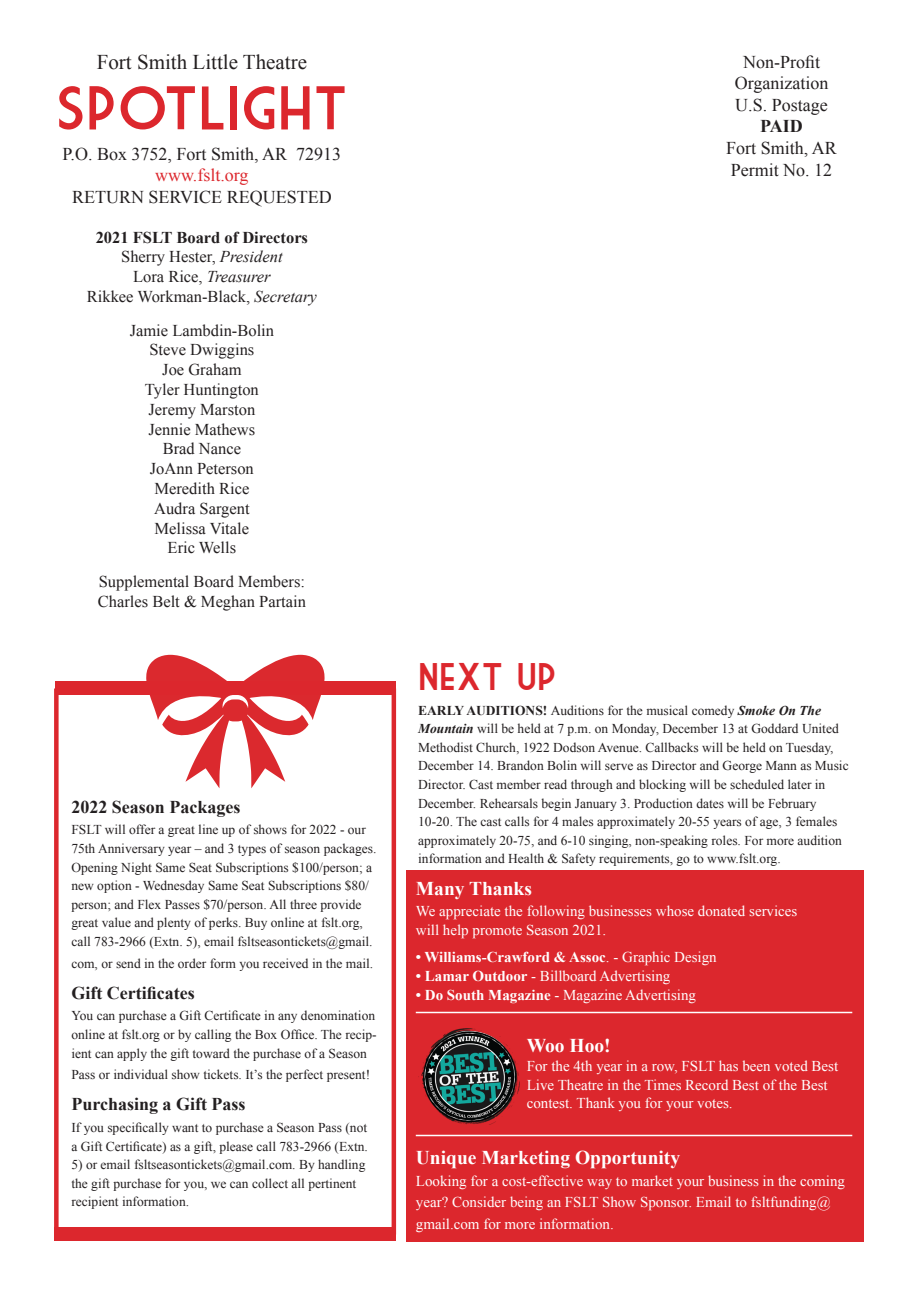
<style>
.page{position:relative;width:918px;height:1296px;background:#fff}
.page>*{position:absolute;margin:0;border:0;box-sizing:border-box;transform-origin:0 0}
.t1{font:59.85px "Market Deco";color:#dc272d}
.t2{font:37.5px "Market Deco";color:#dc272d}
.t3{font:21px "Times New Roman";color:#231f20}
.t4{font:700 19.5px "Times New Roman";color:#fff}
.t5{font:18px/21.6px "Times New Roman";color:#231f20;text-align:center}
.t6{font:700 18px "Times New Roman";color:#231f20}
.t7{font:18px "Times New Roman";color:#dc272d}
.t8{font:16.5px "Times New Roman";color:#231f20}
.t9{font:700 16.5px "Times New Roman";color:#231f20}
.t10{font:15px/18.6px "Times New Roman";color:#fff}
.t11{font:700 15px "Times New Roman";color:#fff}
.t12{font:13.5px/18.6px "Times New Roman";color:#231f20}
.s1{font-style:italic}
.s2{font-weight:700}
.s3{font-weight:700;font-style:italic}
.s4{font-weight:400}
</style>
<div class="page">
<svg style="left:146px;top:655px;width:179px;height:133px"></svg>
<div style="left:54px;top:1228px;width:342px;height:13px;background:#dc272d"></div>
<div style="left:55px;top:682px;width:341px;height:13px;background:#dc272d"></div>
<div style="left:407px;top:870px;width:457px;height:372px;background:#dc272d"></div>
<hr style="left:392px;top:688px;width:4px;height:546px;background:#dc272d">
<div style="left:54px;top:688px;width:5px;height:546px;background:#dc272d"></div>
<hr style="left:416px;top:1135px;width:436px;height:1px;background:#fff">
<hr style="left:416px;top:1012px;width:436px;height:1px;background:#fff">
<img style="left:418px;top:1029px;width:101px;height:95px">
<p class="t3" style="left:97px;top:47px;width:212px">Fort Smith Little Theatre</p>
<p class="t1" style="left:56px;top:75px;width:294px">SPOTLIGHT</p>
<p class="t5" style="left:63px;top:143px;width:280px">P.O. Box 3752, Fort Smith, AR 72913</p>
<p class="t7" style="left:155px;top:163px;width:95px">www.fslt.org</p>
<p class="t5" style="left:72px;top:186px;width:261px">RETURN SERVICE REQUESTED</p>
<p class="t9" style="left:96px;top:226px;width:214px">2021 FSLT Board of Directors</p>
<p class="t8" style="left:121px;top:246px;width:163px">Sherry Hester, <span class="s1">President</span></p>
<p class="t8" style="left:133px;top:266px;width:139px">Lora Rice, <span class="s1">Treasurer</span></p>
<p class="t8" style="left:87px;top:285px;width:232px">Rikkee Workman-Black, <span class="s1">Secretary</span></p>
<p class="t8" style="left:130px;top:319px;width:146px">Jamie Lambdin-Bolin</p>
<p class="t8" style="left:149px;top:339px;width:106px">Steve Dwiggins</p>
<p class="t8" style="left:162px;top:359px;width:81px">Joe Graham</p>
<p class="t8" style="left:145px;top:378px;width:115px">Tyler Huntington</p>
<p class="t8" style="left:149px;top:398px;width:108px">Jeremy Marston</p>
<p class="t8" style="left:149px;top:418px;width:108px">Jennie Mathews</p>
<p class="t8" style="left:163px;top:438px;width:80px">Brad Nance</p>
<p class="t8" style="left:150px;top:458px;width:106px">JoAnn Peterson</p>
<p class="t8" style="left:154px;top:477px;width:96px">Meredith Rice</p>
<p class="t8" style="left:154px;top:497px;width:97px">Audra Sargent</p>
<p class="t8" style="left:155px;top:517px;width:96px">Melissa Vitale</p>
<p class="t8" style="left:168px;top:537px;width:70px">Eric Wells</p>
<p class="t8" style="left:99px;top:570px;width:208px">Supplemental Board Members:</p>
<p class="t8" style="left:98px;top:590px;width:210px">Charles Belt &amp; Meghan Partain</p>
<p class="t6" style="left:71px;top:794px;width:171px">2022 Season Packages</p>
<p class="t12" style="left:71px;top:820px;width:307px">FSLT will offer a great line up of shows for 2022 - our 75th Anniversary year – and 3 types of season packages.<br>Opening Night Same Seat Subscriptions $100/person; a new option - Wednesday Same Seat Subscriptions $80/ person; and Flex Passes $70/person. All three provide great value and plenty of perks. Buy online at fslt.org, call 783-2966 (Extn. 5), email fsltseasontickets@gmail.</p>
<p class="t12" style="left:71px;top:954px;width:303px">com, or send in the order form you received in the mail.</p>
<p class="t6" style="left:71px;top:980px;width:125px">Gift Certificates</p>
<p class="t12" style="left:71px;top:1006px;width:307px;text-align:justify">You can purchase a Gift Certificate in any denomination online at fslt.org or by calling the Box Office. The recip&shy;ient can apply the gift toward the purchase of a Season</p>
<p class="t12" style="left:71px;top:1065px;width:300px">Pass or individual show tickets. It’s the perfect present!</p>
<p class="t6" style="left:71px;top:1092px;width:176px">Purchasing a Gift Pass</p>
<p class="t12" style="left:71px;top:1118px;width:298px">If you specifically want to purchase a Season Pass (not a Gift Certificate) as a gift, please call 783-2966 (Extn.</p>
<p class="t12" style="left:71px;top:1155px;width:296px">5) or email fsltseasontickets@gmail.com. By handling the gift purchase for you, we can collect all pertinent recipient information.</p>
<p class="t5" style="left:726px;top:50px;width:112px">Non-Profit<br>Organization<br>U.S. Postage<br><span class="s2">PAID<br></span>Fort Smith, AR<br>Permit No. 12</p>
<p class="t2" style="left:418px;top:656px;width:140px">NEXT UP</p>
<p class="t12" style="left:418px;top:701px;width:432px"><span class="s2">EARLY AUDITIONS!</span> Auditions for the musical comedy <span class="s3">Smoke On The Mountain</span> will be held at 7 p.m. on Monday, December 13 at Goddard United Methodist Church, 1922 Dodson Avenue. Callbacks will be held on Tuesday, December 14. Brandon Bolin will serve as Director and George Mann as Music Director. Cast member read through and blocking will be scheduled later in December. Rehearsals begin January 3. Production dates will be February 10-20. The cast calls for 4 males approximately 20-55 years of age, 3 females approximately 20-75, and 6-10 singing, non-speaking roles. For more audition information and Health &amp; Safety requirements, go to www.fslt.org.</p>
<p class="t4" style="left:416px;top:875px;width:118px">Many Thanks</p>
<p class="t10" style="left:416px;top:902px;width:383px">We appreciate the following businesses whose donated services will help promote Season 2021.</p>
<p class="t11" style="left:416px;top:947px;width:302px">• Williams-Crawford &amp; Assoc<span class="s4">. - Graphic Design</span></p>
<p class="t10" style="left:416px;top:966px;width:256px"><span class="s2">• Lamar Outdoor</span> - Billboard Advertising</p>
<p class="t10" style="left:416px;top:985px;width:282px"><span class="s2">• Do South Magazine</span> - Magazine Advertising</p>
<p class="t4" style="left:527px;top:1032px;width:85px">Woo Hoo!</p>
<p class="t10" style="left:527px;top:1056px;width:313px">For the 4th year in a row, FSLT has been voted Best<br>Live Theatre in the Times Record Best of the Best contest. Thank you for your votes.</p>
<p class="t4" style="left:416px;top:1144px;width:266px">Unique Marketing Opportunity</p>
<p class="t10" style="left:416px;top:1170px;width:431px;line-height:21.6px">Looking for a cost-effective way to market your business in the coming year? Consider being an FSLT Show Sponsor. Email to fsltfunding@ gmail.com for more information.</p>
</div>
